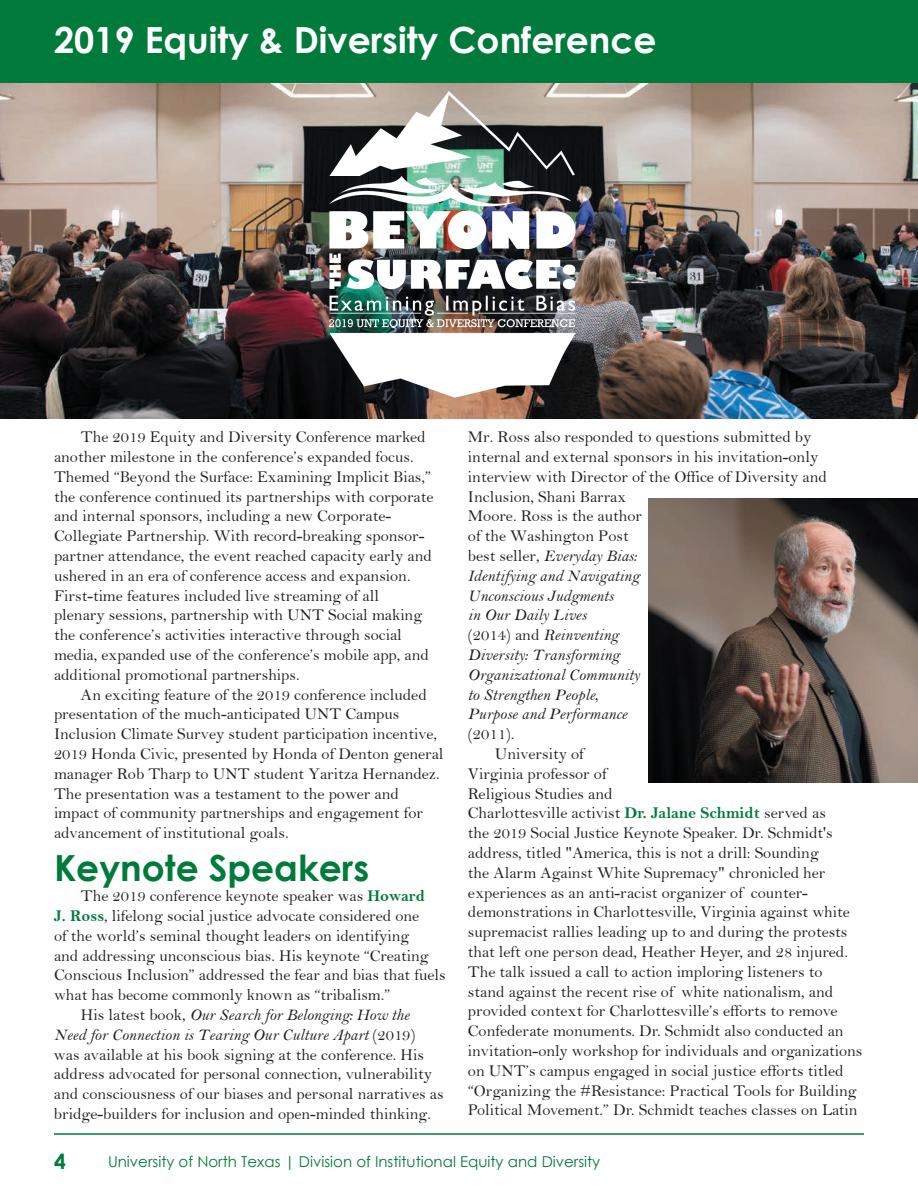
<style>
.page{position:relative;width:918px;height:1188px;background:#fff}
.page>*{position:absolute;margin:0;border:0;box-sizing:border-box;transform-origin:0 0}
.t1{font:700 36px "Century Gothic";color:#fff}
.t2{font:700 36px "Century Gothic";color:#007b3b}
.t3{font:700 21px "Century Gothic";color:#007b3b}
.t4{font:16.5px/19.8px "Bell";color:#231f20}
.t5{font:16.5px/19.8px "Bell MT Italic";color:#231f20}
.t6{font:15px "Century Gothic";color:#007b3b}
.s1{font-family:"Bell MT Bold";color:#007b3b}
.s2{font-family:"Bell"}
</style>
<div class="page">
<img style="left:0;top:82px;width:918px;height:336px">
<div style="left:0;top:0;width:918px;height:82px;background:#007b3b"></div>
<img style="left:327px;top:85px;width:251px;height:324px">
<img style="left:648px;top:499px;width:270px;height:284px">
<hr style="left:54px;top:1133px;width:810px;height:2px;background:#007b3b">
<h1 class="t1" style="left:54px;top:13px;width:604px">2019 Equity &amp; Diversity Conference</h1>
<p class="t4" style="left:54px;top:427px;width:381px;text-indent:27px">The 2019 Equity and Diversity Conference marked another milestone in the conference’s expanded focus.<br>Themed “Beyond the Surface: Examining Implicit Bias,” the conference continued its partnerships with corporate and internal sponsors, including a new Corporate-Collegiate Partnership. With record-breaking sponsor&shy;partner attendance, the event reached capacity early and ushered in an era of conference access and expansion.<br>First-time features included live streaming of all plenary sessions, partnership with UNT Social making the conference’s activities interactive through social media, expanded use of the conference’s mobile app, and additional promotional partnerships.</p>
<p class="t4" style="left:54px;top:684px;width:391px;text-indent:27px">An exciting feature of the 2019 conference included presentation of the much-anticipated UNT Campus Inclusion Climate Survey student participation incentive, 2019 Honda Civic, presented by Honda of Denton general manager Rob Tharp to UNT student Yaritza Hernandez.<br>The presentation was a testament to the power and impact of community partnerships and engagement for advancement of institutional goals.</p>
<h1 class="t2" style="left:54px;top:841px;width:317px">Keynote Speakers</h1>
<p class="t4" style="left:54px;top:886px;width:393px;text-indent:27px">The 2019 conference keynote speaker was <span class="s1">Howard<br>J. Ross</span>, lifelong social justice advocate considered one<br>of the world’s seminal thought leaders on identifying<br>and addressing unconscious bias. His keynote “Creating Conscious Inclusion” addressed the fear and bias that fuels what has become commonly known as “tribalism.”</p>
<p class="t5" style="left:54px;top:1005px;width:363px;text-indent:27px"><span class="s2">His latest book,</span> Our Search for Belonging: How the<br>Need for Connection is Tearing Our Culture Apart <span class="s2">(2019)</span></p>
<p class="t4" style="left:54px;top:1044px;width:391px">was available at his book signing at the conference. His address advocated for personal connection, vulnerability and consciousness of our biases and personal narratives as bridge-builders for inclusion and open-minded thinking.</p>
<p class="t4" style="left:468px;top:427px;width:360px">Mr. Ross also responded to questions submitted by internal and external sponsors in his invitation-only interview with Director of the Office of Diversity and Inclusion, Shani Barrax<br>Moore. Ross is the author<br>of the Washington Post</p>
<p class="t5" style="left:468px;top:546px;width:173px"><span class="s2">best seller,</span> Everyday Bias:<br>Identifying and Navigating<br>Unconscious Judgments<br>in Our Daily Lives<br><span class="s2">(2014) and</span> Reinventing<br>Diversity: Transforming<br>Organizational Community to Strengthen People,<br>Purpose and Performance</p>
<p class="t4" style="left:468px;top:724px;width:48px">(2011).</p>
<p class="t4" style="left:495px;top:744px;width:90px">University of</p>
<p class="t4" style="left:468px;top:764px;width:140px">Virginia professor of</p>
<p class="t4" style="left:468px;top:783px;width:146px">Religious Studies and</p>
<p class="t4" style="left:468px;top:803px;width:359px">Charlottesville activist <span class="s1">Dr. Jalane Schmidt</span> served as</p>
<p class="t4" style="left:468px;top:823px;width:366px">the 2019 Social Justice Keynote Speaker. Dr. Schmidt's</p>
<p class="t4" style="left:468px;top:843px;width:352px">address, titled "America, this is not a drill: Sounding</p>
<p class="t4" style="left:468px;top:863px;width:359px">the Alarm Against White Supremacy" chronicled her</p>
<p class="t4" style="left:468px;top:882px;width:341px">experiences as an anti-racist organizer of counter-</p>
<p class="t4" style="left:468px;top:902px;width:383px">demonstrations in Charlottesville, Virginia against white</p>
<p class="t4" style="left:468px;top:922px;width:381px">supremacist rallies leading up to and during the protests</p>
<p class="t4" style="left:468px;top:942px;width:382px">that left one person dead, Heather Heyer, and 28 injured.</p>
<p class="t4" style="left:468px;top:962px;width:356px">The talk issued a call to action imploring listeners to</p>
<p class="t4" style="left:468px;top:981px;width:367px">stand against the recent rise of white nationalism, and</p>
<p class="t4" style="left:468px;top:1001px;width:371px">provided context for Charlottesville’s efforts to remove</p>
<p class="t4" style="left:468px;top:1021px;width:377px">Confederate monuments. Dr. Schmidt also conducted an</p>
<p class="t4" style="left:468px;top:1041px;width:396px">invitation-only workshop for individuals and organizations</p>
<p class="t4" style="left:468px;top:1061px;width:377px">on UNT’s campus engaged in social justice efforts titled</p>
<p class="t4" style="left:468px;top:1080px;width:390px">“Organizing the #Resistance: Practical Tools for Building</p>
<p class="t4" style="left:468px;top:1100px;width:391px">Political Movement.” Dr. Schmidt teaches classes on Latin</p>
<p class="t3" style="left:54px;top:1145px;width:13px">4</p>
<p class="t6" style="left:108px;top:1151px;width:494px">University of North Texas | Division of Institutional Equity and Diversity</p>
</div>
